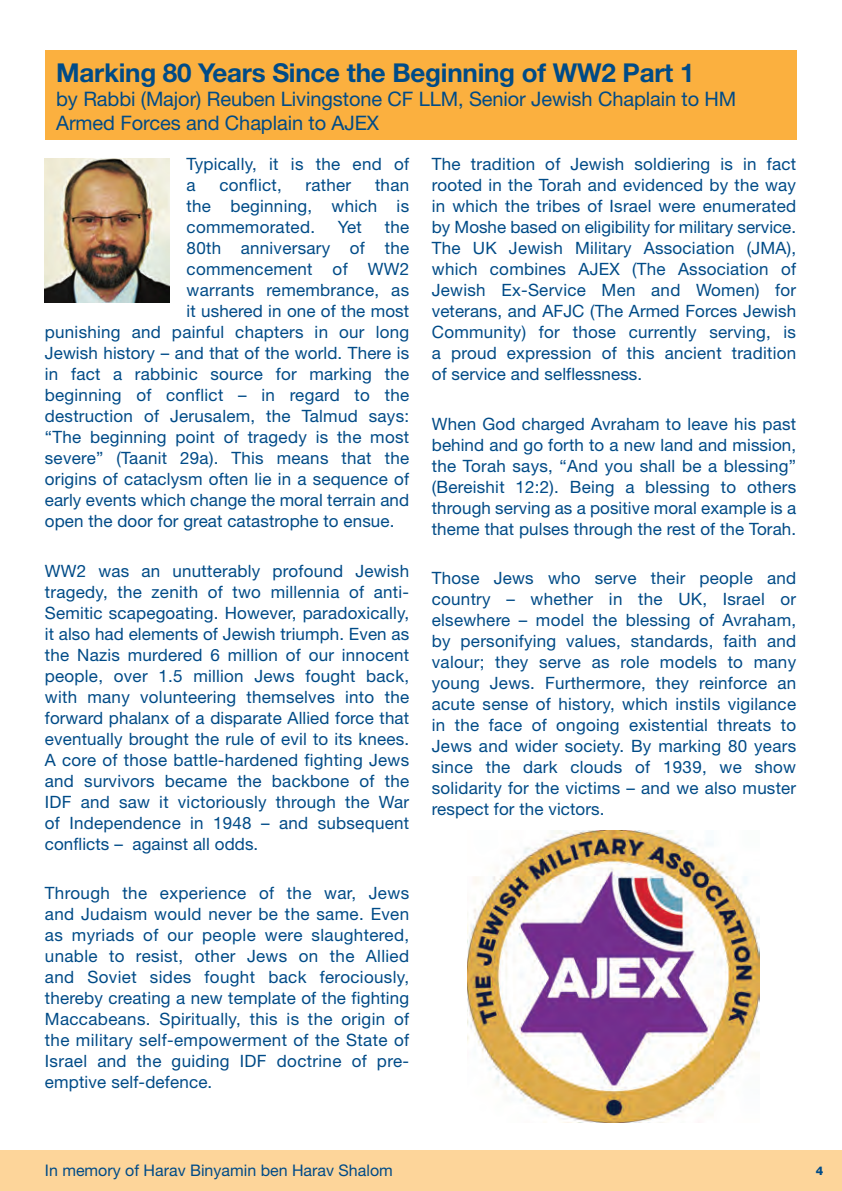
<style>
.page{position:relative;width:842px;height:1191px;background:#fff}
.page>*{position:absolute;margin:0;border:0;box-sizing:border-box;transform-origin:0 0}
.t1{font:700 26px "Helvetica Neue";letter-spacing:-.01em;color:#004b87}
.t2{font:20px/24px "Helvetica Neue";letter-spacing:-.005em;color:#004b87}
.t3{font:17px/21px "Helvetica Neue";letter-spacing:.015em;color:#004b87;text-align:justify}
.t4{font:16px "Helvetica Neue";color:#004b87}
.t5{font:800 12px "Helvetica Neue";color:#004b87}
</style>
<div class="page">
<div style="left:0;top:1150px;width:842px;height:41px;background:#fdd59a"></div>
<div style="left:45px;top:51px;width:751px;height:89px;background:#fbb03f"></div>
<img style="left:45px;top:158px;width:125px;height:145px">
<img style="left:468px;top:830px;width:292px;height:292px">
<h1 class="t1" style="left:56px;top:63px;width:640px">Marking 80 Years Since the Beginning of WW2 Part 1</h1>
<p class="t2" style="left:56px;top:89px;width:682px">by Rabbi (Major) Reuben Livingstone CF LLM, Senior Jewish Chaplain to HM<br>Armed Forces and Chaplain to AJEX</p>
<p class="t3" style="left:187px;top:156px;width:224px">Typically, it is the end of a</p>
<p class="t3" style="left:432px;top:155px;width:366px">The tradition of Jewish soldiering is in fact rooted in the Torah and evidenced by the way in which the tribes of Israel were enumerated by Moshe based on eligibility for military service.<br>The UK Jewish Military Association (JMA), which combines AJEX (The Association of Jewish Ex-Service Men and Women) for veterans, and AFJC (The Armed Forces Jewish Community) for those currently serving, is a proud expression of this ancient tradition of service and selflessness.</p>
<p class="t3" style="left:432px;top:415px;width:366px">When God charged Avraham to leave his past behind and go forth to a new land and mission, the Torah says, “And you shall be a blessing” (Bereishit 12:2). Being a blessing to others through serving as a positive moral example is a theme that pulses through the rest of the Torah.</p>
<p class="t3" style="left:432px;top:569px;width:366px">Those Jews who serve their people and country – whether in the UK, Israel or elsewhere – model the blessing of Avraham, by personifying values, standards, faith and valour; they serve as role models to many young Jews. Furthermore, they reinforce an acute sense of history, which instils vigilance in the face of ongoing existential threats to Jews and wider society. By marking 80 years since the dark clouds of 1939, we show solidarity for the victims – and we also muster respect for the victors.</p>
<p class="t3" style="left:220px;top:177px;width:64px">conflict,</p>
<p class="t3" style="left:306px;top:177px;width:47px">rather</p>
<p class="t3" style="left:187px;top:177px;width:224px;text-indent:188px">than the beginning, which is commemorated.</p>
<p class="t3" style="left:338px;top:219px;width:26px">Yet</p>
<p class="t3" style="left:385px;top:219px;width:26px">the</p>
<p class="t3" style="left:187px;top:240px;width:224px">80th anniversary of the</p>
<p class="t3" style="left:187px;top:261px;width:224px">commencement of WW2</p>
<p class="t3" style="left:187px;top:282px;width:224px">warrants remembrance, as</p>
<p class="t3" style="left:187px;top:303px;width:224px">it ushered in one of the most</p>
<p class="t3" style="left:45px;top:324px;width:366px">punishing and painful chapters in our long</p>
<p class="t3" style="left:45px;top:345px;width:366px">Jewish history – and that of the world. There is</p>
<p class="t3" style="left:45px;top:366px;width:366px">in fact a rabbinic source for marking the</p>
<p class="t3" style="left:45px;top:387px;width:366px">beginning of conflict – in regard to the</p>
<p class="t3" style="left:45px;top:408px;width:366px">destruction of Jerusalem, the Talmud says:</p>
<p class="t3" style="left:45px;top:429px;width:366px">“The beginning point of tragedy is the most</p>
<p class="t3" style="left:45px;top:450px;width:366px">severe” (Taanit 29a). This means that the</p>
<p class="t3" style="left:45px;top:471px;width:366px">origins of cataclysm often lie in a sequence of</p>
<p class="t3" style="left:45px;top:492px;width:366px">early events which change the moral terrain and</p>
<p class="t3" style="left:45px;top:513px;width:351px">open the door for great catastrophe to ensue.</p>
<p class="t3" style="left:45px;top:562px;width:366px">WW2 was an unutterably profound Jewish tragedy, the zenith of two millennia of anti-Semitic scapegoating. However, paradoxically, it also had elements of Jewish triumph. Even as the Nazis murdered 6 million of our innocent people, over 1.5 million Jews fought back, with many volunteering themselves into the forward phalanx of a disparate Allied force that eventually brought the rule of evil to its knees.<br>A core of those battle-hardened fighting Jews and survivors became the backbone of the IDF and saw it victoriously through the War of Independence in 1948 – and subsequent conflicts – against all odds.</p>
<p class="t3" style="left:45px;top:884px;width:366px">Through the experience of the war, Jews and Judaism would never be the same. Even as myriads of our people were slaughtered, unable to resist, other Jews on the Allied and Soviet sides fought back ferociously, thereby creating a new template of the fighting Maccabeans. Spiritually, this is the origin of the military self-empowerment of the State of Israel and the guiding IDF doctrine of pre&shy;emptive self-defence.</p>
<p class="t4" style="left:45px;top:1164px;width:349px">In memory of Harav Binyamin ben Harav Shalom</p>
<p class="t5" style="left:816px;top:1166px;width:9px">4</p>
</div>
